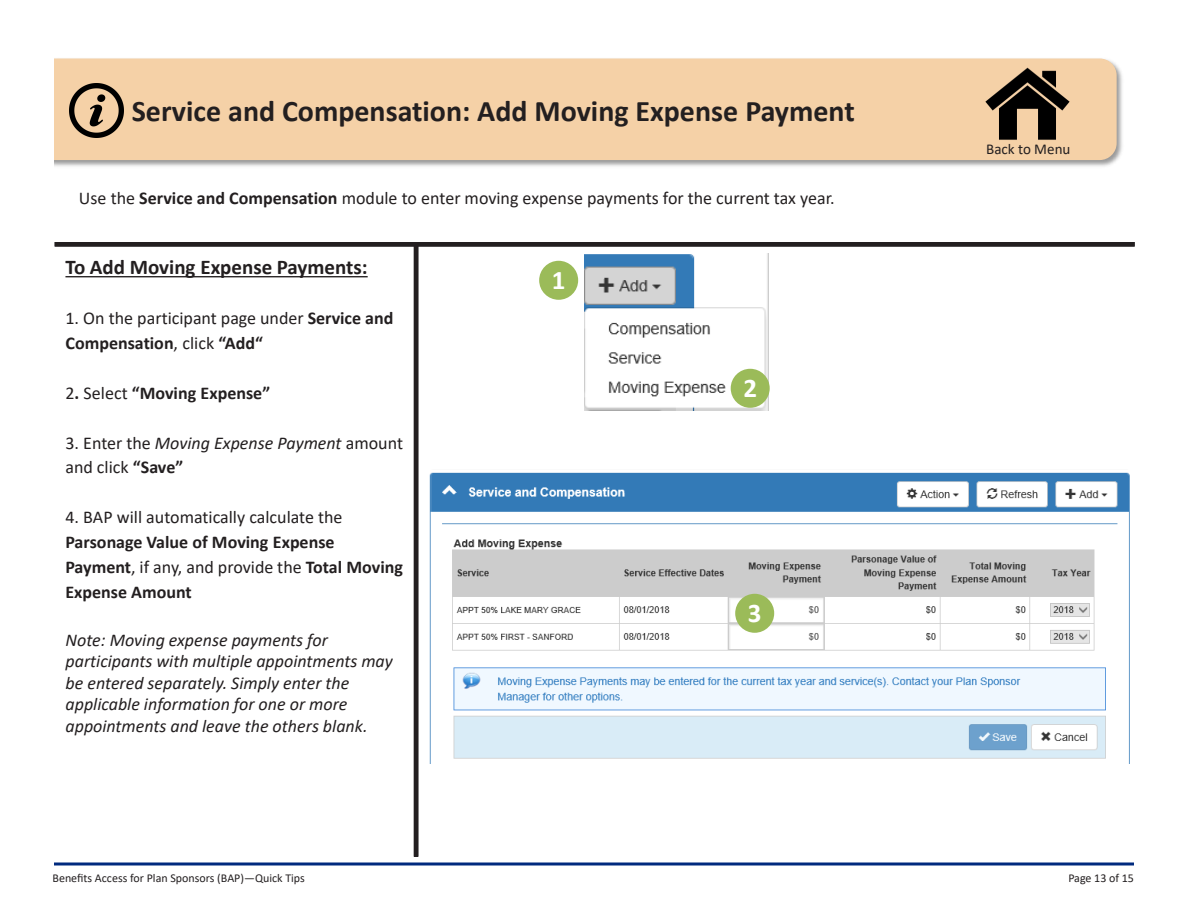
<style>
.page{position:relative;width:1188px;height:918px;background:#fff}
.page>*{position:absolute;margin:0;border:0;box-sizing:border-box;transform-origin:0 0}
.t1{font:700 30px "Calibri";color:#231f20}
.t2{font:700 27px "Calibri";color:#fff}
.t3{font:700 21px "Calibri";color:#231f20}
.t4{font:18px/24.9px "Calibri";color:#231f20}
.t5{font:italic 18px/21.6px "Calibri";color:#231f20}
.t6{font:700 18px/24.9px "Calibri";color:#231f20}
.t7{font:15px "Calibri";color:#231f20}
.t8{font:12px "Calibri";color:#231f20}
.s1{font-weight:700}
.s2{font-weight:400}
.s3{font-style:italic}
</style>
<div class="page">
<img style="left:55px;top:58px;width:1067px;height:109px">
<div style="left:55px;top:59px;width:1062px;height:101px;background:#f5d1a7"></div>
<img style="left:69px;top:84px;width:54px;height:54px">
<img style="left:429px;top:472px;width:701px;height:292px">
<img style="left:585px;top:253px;width:183px;height:158px">
<svg style="left:65px;top:276px;width:303px;height:1px"></svg>
<div style="left:55px;top:242px;width:1080px;height:5px;background:#231f20"></div>
<hr style="left:414px;top:244px;width:4px;height:612px;background:#231f20">
<div style="left:541px;top:262px;width:36px;height:36px;background:#9bbb59;border-radius:50%"></div>
<div style="left:539px;top:261px;width:39px;height:39px;border:3px solid #9bbb59;border-radius:50%"></div>
<div style="left:732px;top:370px;width:36px;height:36px;background:#9bbb59;border-radius:50%"></div>
<div style="left:731px;top:369px;width:39px;height:39px;border:3px solid #9bbb59;border-radius:50%"></div>
<div style="left:737px;top:595px;width:36px;height:36px;background:#9bbb59;border-radius:50%"></div>
<div style="left:735px;top:594px;width:39px;height:39px;border:3px solid #9bbb59;border-radius:50%"></div>
<img style="left:982px;top:58px;width:91px;height:88px">
<svg style="left:54px;top:862px;width:1080px;height:4px;background:#3f5f9e"></svg>
<h1 class="t1" style="left:132px;top:90px;width:725px">Service and Compensation: Add Moving Expense Payment</h1>
<p class="t4" style="left:79px;top:185px;width:757px">Use the <span class="s1">Service and Compensation</span> module to enter moving expense payments for the current tax year.</p>
<p class="t3" style="left:65px;top:252px;width:304px">To Add Moving Expense Payments:</p>
<p class="t4" style="left:65px;top:306px;width:329px">1. On the participant page under <span class="s1">Service and<br>Compensation</span>, click <span class="s1">“Add“</span></p>
<p class="t6" style="left:65px;top:380px;width:206px"><span class="s2">2</span>. <span class="s2">Select</span> “Moving Expense”</p>
<p class="t4" style="left:65px;top:430px;width:339px">3. Enter the <span class="s3">Moving Expense Payment</span> amount and click <span class="s1">“Save”</span></p>
<p class="t4" style="left:65px;top:504px;width:279px">4. BAP will automatically calculate the</p>
<p class="t6" style="left:65px;top:529px;width:339px">Parsonage Value of Moving Expense<br>Payment<span class="s2">, if any, and provide the</span> Total Moving<br>Expense Amount</p>
<p class="t5" style="left:65px;top:628px;width:329px">Note: Moving expense payments for participants with multiple appointments may be entered separately. Simply enter the applicable information for one or more appointments and leave the others blank.</p>
<h2 class="t2" style="left:552px;top:261px;width:15px">1</h2>
<h2 class="t2" style="left:743px;top:369px;width:15px">2</h2>
<h2 class="t2" style="left:748px;top:594px;width:15px">3</h2>
<p class="t7" style="left:986px;top:139px;width:86px">Back to Menu</p>
<p class="t8" style="left:52px;top:869px;width:254px">Benefits Access for Plan Sponsors (BAP)—Quick Tips</p>
<p class="t8" style="left:1068px;top:869px;width:67px">Page 13 of 15</p>
</div>
